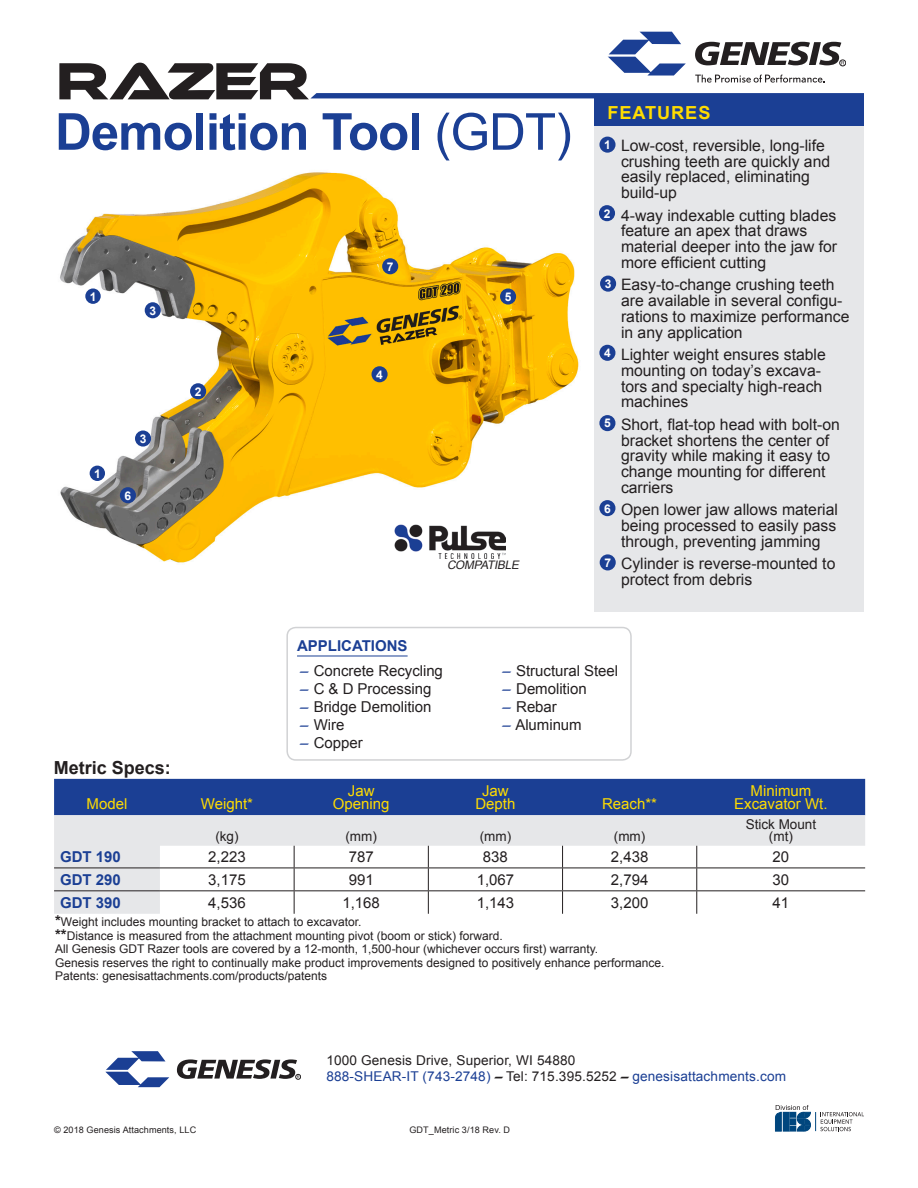
<style>
.page{position:relative;width:918px;height:1188px;background:#fff}
.page>*{position:absolute;margin:0;border:0;box-sizing:border-box;transform-origin:0 0}
.t1{font:700 51px "Arial";letter-spacing:-.02em;color:#1b3f94}
.t2{font:700 18px "Arial";color:#231f20}
.t3{font:700 18px "Arial";letter-spacing:.05em;color:#ffdc01}
.Paragraph_Style_1{font:15.75px/15.8px "Arial";color:#231f20}
.Paragraph_Style_1-2{font:15px "Arial";letter-spacing:-.005em;color:#231f20}
.t4{font:15px "Arial";color:#ffdc01}
.Paragraph_Style_1-3{font:700 15px "Arial";color:#1b3f94}
.t5{font:13.5px "Arial";letter-spacing:.01em;color:#231f20}
.t6{font:13.5px "Arial";letter-spacing:.01em;color:#1b3f94}
.t7{font:12px "Arial";color:#231f20}
.t8{font:700 12px "Arial";color:#fff}
.t9{font:italic 11.7px "Arial";color:#231f20}
.t10{font:9px "Arial";letter-spacing:.01em;color:#231f20}
.s1{font-weight:400}
.s2{font-style:italic;color:#1b3f94}
.s3{font-weight:700;font-size:15px}
.s4{font-style:italic;font-size:21px;color:#231f20}
.s5{color:#231f20}
</style>
<div class="page">
<div style="left:594px;top:97px;width:270px;height:31px;background:#1b3f94"></div>
<div style="left:594px;top:126px;width:270px;height:485px;background:#e6e7e9"></div>
<div style="left:600px;top:276px;width:16px;height:16px;background:#1b3f94;border-radius:50%"></div>
<div style="left:599px;top:345px;width:16px;height:16px;background:#1b3f94;border-radius:50%"></div>
<div style="left:599px;top:415px;width:16px;height:16px;background:#1b3f94;border-radius:50%"></div>
<div style="left:599px;top:205px;width:16px;height:16px;background:#1b3f94;border-radius:50%"></div>
<div style="left:599px;top:500px;width:16px;height:16px;background:#1b3f94;border-radius:50%"></div>
<div style="left:599px;top:137px;width:17px;height:16px;background:#1b3f94;border-radius:50%"></div>
<svg style="left:775px;top:1105px;width:89px;height:26px"></svg>
<div style="left:286px;top:627px;width:346px;height:134px;border:2px solid #d1d2d4;border-radius:9px"></div>
<hr style="left:297px;top:656px;width:111px;height:1px;background:#1b3f94">
<div style="left:600px;top:554px;width:16px;height:16px;background:#1b3f94;border-radius:50%"></div>
<svg style="left:59px;top:32px;width:805px;height:67px"></svg>
<img style="left:60px;top:172px;width:519px;height:391px">
<div style="left:135px;top:431px;width:16px;height:16px;background:#1b3f94;border-radius:50%"></div>
<div style="left:90px;top:466px;width:15px;height:15px;background:#1b3f94;border-radius:50%"></div>
<div style="left:372px;top:366px;width:16px;height:16px;background:#1b3f94;border-radius:50%"></div>
<div style="left:500px;top:288px;width:16px;height:17px;background:#1b3f94;border-radius:50%"></div>
<div style="left:120px;top:487px;width:16px;height:16px;background:#1b3f94;border-radius:50%"></div>
<div style="left:382px;top:258px;width:16px;height:16px;background:#1b3f94;border-radius:50%"></div>
<div style="left:85px;top:288px;width:16px;height:16px;background:#1b3f94;border-radius:50%"></div>
<div style="left:190px;top:383px;width:16px;height:16px;background:#1b3f94;border-radius:50%"></div>
<div style="left:145px;top:302px;width:16px;height:16px;background:#1b3f94;border-radius:50%"></div>
<svg style="left:177px;top:1059px;width:124px;height:20px"></svg>
<svg style="left:105px;top:1051px;width:64px;height:36px"></svg>
<img style="left:395px;top:525px;width:110px;height:34px">
<div style="left:54px;top:779px;width:811px;height:36px;background:#1b3f94"></div>
<svg style="left:54px;top:815px;width:811px;height:99px"></svg>
<hr style="left:160px;top:868px;width:134px;height:1px;background:#231f20">
<hr style="left:294px;top:868px;width:134px;height:1px;background:#231f20">
<svg style="left:294px;top:846px;width:1px;height:68px"></svg>
<hr style="left:428px;top:868px;width:135px;height:1px;background:#231f20">
<svg style="left:428px;top:846px;width:1px;height:68px"></svg>
<hr style="left:563px;top:868px;width:134px;height:1px;background:#231f20">
<svg style="left:562px;top:846px;width:1px;height:68px"></svg>
<hr style="left:697px;top:868px;width:168px;height:1px;background:#231f20">
<svg style="left:696px;top:846px;width:1px;height:68px"></svg>
<hr style="left:160px;top:890px;width:134px;height:1px;background:#231f20">
<hr style="left:294px;top:890px;width:134px;height:1px;background:#231f20">
<hr style="left:428px;top:890px;width:135px;height:1px;background:#231f20">
<hr style="left:563px;top:890px;width:134px;height:1px;background:#231f20">
<hr style="left:697px;top:890px;width:168px;height:1px;background:#231f20">
<hr style="left:54px;top:868px;width:106px;height:1px;background:#231f20">
<hr style="left:54px;top:890px;width:106px;height:1px;background:#231f20">
<p class="t1" style="left:55px;top:98px;width:518px">Demolition Tool <span class="s1">(GDT)</span></p>
<p class="t8" style="left:90px;top:288px;width:8px">1</p>
<p class="t8" style="left:149px;top:302px;width:8px">3</p>
<p class="t8" style="left:94px;top:465px;width:8px">1</p>
<p class="t8" style="left:140px;top:431px;width:8px">3</p>
<p class="t8" style="left:125px;top:487px;width:8px">6</p>
<p class="t8" style="left:195px;top:383px;width:8px">2</p>
<p class="t8" style="left:387px;top:258px;width:8px">7</p>
<p class="t8" style="left:376px;top:366px;width:8px">4</p>
<p class="t8" style="left:505px;top:289px;width:8px">5</p>
<p class="t9" style="left:447px;top:557px;width:76px">COMPATIBLE</p>
<p class="t3" style="left:608px;top:101px;width:104px">FEATURES</p>
<p class="Paragraph_Style_1" style="left:621px;top:138px;width:211px">Low-cost, reversible, long-life crushing teeth are quickly and easily replaced, eliminating build-up</p>
<p class="Paragraph_Style_1" style="left:621px;top:207px;width:218px">4-way indexable cutting blades feature an apex that draws material deeper into the jaw for more efficient cutting</p>
<p class="Paragraph_Style_1" style="left:621px;top:277px;width:230px">Easy-to-change crushing teeth are available in several configu&shy;rations to maximize performance in any application</p>
<p class="Paragraph_Style_1" style="left:621px;top:347px;width:206px">Lighter weight ensures stable mounting on today’s excava&shy;tors and specialty high-reach machines</p>
<p class="Paragraph_Style_1" style="left:621px;top:417px;width:220px">Short, flat-top head with bolt-on bracket shortens the center of gravity while making it easy to change mounting for different carriers</p>
<p class="Paragraph_Style_1" style="left:621px;top:502px;width:219px;text-align:justify">Open lower jaw allows material being processed to easily pass through, preventing jamming</p>
<p class="Paragraph_Style_1" style="left:621px;top:556px;width:216px">Cylinder is reverse-mounted to protect from debris</p>
<p class="t8" style="left:604px;top:137px;width:8px">1</p>
<p class="t8" style="left:604px;top:205px;width:8px">2</p>
<p class="t8" style="left:605px;top:276px;width:8px">3</p>
<p class="t8" style="left:604px;top:345px;width:8px">4</p>
<p class="t8" style="left:604px;top:415px;width:8px">5</p>
<p class="t8" style="left:604px;top:500px;width:8px">6</p>
<p class="t8" style="left:604px;top:555px;width:8px">7</p>
<p class="t2" style="left:54px;top:756px;width:119px">Metric Specs:</p>
<p class="t4" style="left:87px;top:794px;width:42px">Model</p>
<p class="t4" style="left:201px;top:794px;width:54px">Weight*</p>
<p class="Paragraph_Style_1-3" style="left:297px;top:636px;width:112px">APPLICATIONS</p>
<p class="Paragraph_Style_1-2" style="left:297px;top:661px;width:147px"><span class="s2">–</span>Concrete Recycling</p>
<p class="Paragraph_Style_1-2" style="left:500px;top:661px;width:120px"><span class="s2">–</span>Structural Steel</p>
<p class="Paragraph_Style_1-2" style="left:297px;top:679px;width:136px"><span class="s2">–</span>C &amp; D Processing</p>
<p class="Paragraph_Style_1-2" style="left:500px;top:679px;width:89px"><span class="s2">–</span>Demolition</p>
<p class="Paragraph_Style_1-2" style="left:297px;top:697px;width:136px"><span class="s2">–</span>Bridge Demolition</p>
<p class="Paragraph_Style_1-2" style="left:500px;top:697px;width:59px"><span class="s2">–</span>Rebar</p>
<p class="Paragraph_Style_1-2" style="left:297px;top:715px;width:49px"><span class="s2">–</span>Wire</p>
<p class="Paragraph_Style_1-2" style="left:500px;top:715px;width:84px"><span class="s2">–</span>Aluminum</p>
<p class="Paragraph_Style_1-2" style="left:297px;top:733px;width:67px"><span class="s2">–</span>Copper</p>
<p class="t4" style="left:348px;top:781px;width:28px">Jaw</p>
<p class="t4" style="left:333px;top:794px;width:58px">Opening</p>
<p class="t4" style="left:482px;top:781px;width:28px">Jaw</p>
<p class="t4" style="left:475px;top:794px;width:42px">Depth</p>
<p class="t4" style="left:602px;top:794px;width:57px">Reach**</p>
<p class="t5" style="left:215px;top:828px;width:25px">(kg)</p>
<p class="t5" style="left:346px;top:828px;width:33px">(mm)</p>
<p class="t5" style="left:480px;top:828px;width:33px">(mm)</p>
<p class="t5" style="left:614px;top:828px;width:33px">(mm)</p>
<p class="t4" style="left:751px;top:781px;width:62px">Minimum</p>
<p class="t4" style="left:734px;top:794px;width:95px">Excavator Wt.</p>
<p class="t5" style="left:746px;top:816px;width:72px">Stick Mount</p>
<p class="t5" style="left:769px;top:828px;width:25px">(mt)</p>
<p class="Paragraph_Style_1-3" style="left:60px;top:847px;width:62px">GDT 190</p>
<p class="Paragraph_Style_1-2" style="left:208px;top:847px;width:39px">2,223</p>
<p class="Paragraph_Style_1-2" style="left:349px;top:847px;width:27px">787</p>
<p class="Paragraph_Style_1-2" style="left:483px;top:847px;width:27px">838</p>
<p class="Paragraph_Style_1-2" style="left:611px;top:847px;width:39px">2,438</p>
<p class="Paragraph_Style_1-2" style="left:773px;top:847px;width:18px">20</p>
<p class="Paragraph_Style_1-3" style="left:60px;top:870px;width:62px">GDT 290</p>
<p class="Paragraph_Style_1-2" style="left:208px;top:870px;width:39px">3,175</p>
<p class="Paragraph_Style_1-2" style="left:349px;top:870px;width:27px">991</p>
<p class="Paragraph_Style_1-2" style="left:477px;top:870px;width:39px">1,067</p>
<p class="Paragraph_Style_1-2" style="left:611px;top:870px;width:39px">2,794</p>
<p class="Paragraph_Style_1-2" style="left:773px;top:870px;width:18px">30</p>
<p class="Paragraph_Style_1-3" style="left:60px;top:892px;width:62px">GDT 390</p>
<p class="Paragraph_Style_1-2" style="left:208px;top:893px;width:39px">4,536</p>
<p class="Paragraph_Style_1-2" style="left:342px;top:893px;width:39px">1,168</p>
<p class="Paragraph_Style_1-2" style="left:477px;top:893px;width:39px">1,143</p>
<p class="Paragraph_Style_1-2" style="left:611px;top:893px;width:39px">3,200</p>
<p class="Paragraph_Style_1-2" style="left:773px;top:893px;width:18px">41</p>
<p class="t7" style="left:55px;top:914px;width:308px"><span class="s3">*</span>Weight includes mounting bracket to attach to excavator.</p>
<p class="t7" style="left:55px;top:928px;width:449px"><span class="s3">**</span>Distance is measured from the attachment mounting pivot (boom or stick) forward.</p>
<p class="t7" style="left:55px;top:941px;width:545px">All Genesis GDT Razer tools are covered by a 12-month, 1,500-hour (whichever occurs first) warranty.</p>
<p class="t7" style="left:55px;top:955px;width:611px">Genesis reserves the right to continually make product improvements designed to positively enhance performance.</p>
<p class="t7" style="left:55px;top:968px;width:274px">Patents: genesisattachments.com/products/patents</p>
<p class="t5" style="left:326px;top:1051px;width:251px">1000 Genesis Drive, Superior, WI 54880</p>
<p class="t6" style="left:326px;top:1068px;width:461px">888-SHEAR-IT (743-2748)<span class="s4">–</span><span class="s5">Tel: 715.395.5252</span><span class="s4">–</span>genesisattachments.com</p>
<p class="t10" style="left:54px;top:1123px;width:144px">© 2018 Genesis Attachments, LLC</p>
<p class="t10" style="left:409px;top:1123px;width:102px">GDT_Metric 3/18 Rev. D</p>
</div>
